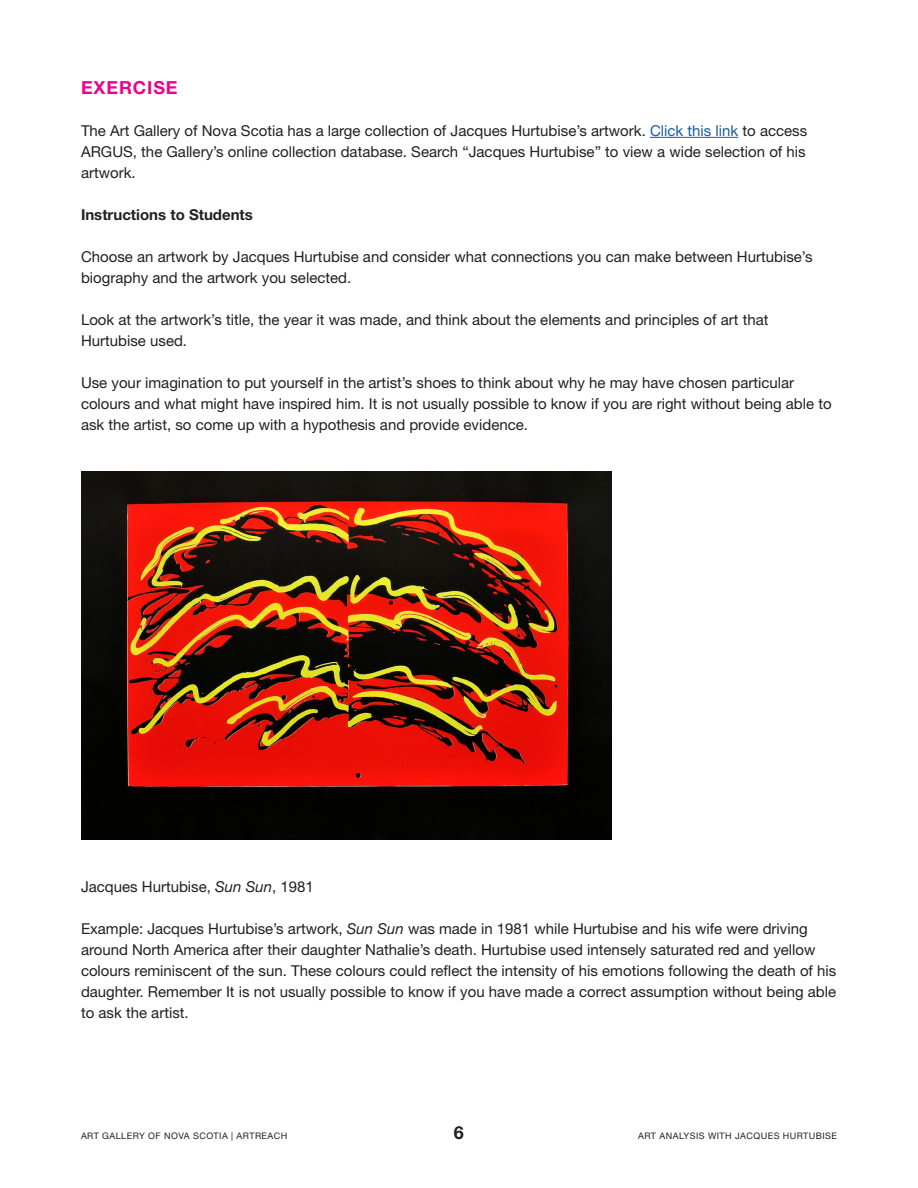
<style>
.page{position:relative;width:918px;height:1188px;background:#fff}
.page>*{position:absolute;margin:0;border:0;box-sizing:border-box;transform-origin:0 0}
.t1{font:700 18px "Helvetica Neue LT Std";letter-spacing:.05em;color:#ed028c}
.t2{font:700 18px "Helvetica Neue LT Std";color:#231f20}
.t3{font:15px/21px "Helvetica Neue LT Std";color:#231f20}
.t4{font:700 15px "Helvetica Neue LT Std";color:#231f20}
.t5{font:9px "Helvetica Neue LT Std";letter-spacing:.05em;color:#231f20}
.s1{color:#175d9e}
.s2{font-style:italic}
</style>
<div class="page">
<hr style="left:650px;top:137px;width:88px;height:1px;background:#175d9e">
<img style="left:81px;top:472px;width:530px;height:368px">
<p class="t1" style="left:81px;top:76px;width:98px">EXERCISE</p>
<p class="t3" style="left:81px;top:120px;width:728px;text-align:justify">The Art Gallery of Nova Scotia has a large collection of Jacques Hurtubise’s artwork. <span class="s1">Click this link</span> to access ARGUS, the Gallery’s online collection database. Search “Jacques Hurtubise” to view a wide selection of his artwork.</p>
<p class="t4" style="left:81px;top:205px;width:173px">Instructions to Students</p>
<p class="t3" style="left:81px;top:246px;width:733px">Choose an artwork by Jacques Hurtubise and consider what connections you can make between Hurtubise’s biography and the artwork you selected.</p>
<p class="t3" style="left:81px;top:309px;width:689px">Look at the artwork’s title, the year it was made, and think about the elements and principles of art that<br>Hurtubise used.</p>
<p class="t3" style="left:81px;top:372px;width:752px">Use your imagination to put yourself in the artist’s shoes to think about why he may have chosen particular colours and what might have inspired him. It is not usually possible to know if you are right without being able to ask the artist, so come up with a hypothesis and provide evidence.</p>
<p class="t3" style="left:81px;top:876px;width:234px">Jacques Hurtubise, <span class="s2">Sun Sun</span>, 1981</p>
<p class="t3" style="left:81px;top:918px;width:757px">Example: Jacques Hurtubise’s artwork, <span class="s2">Sun Sun</span> was made in 1981 while Hurtubise and his wife were driving around North America after their daughter Nathalie’s death. Hurtubise used intensely saturated red and yellow colours reminiscent of the sun. These colours could reflect the intensity of his emotions following the death of his daughter. Remember It is not usually possible to know if you have made a correct assumption without being able to ask the artist.</p>
<p class="t5" style="left:81px;top:1131px;width:208px">ART GALLERY OF NOVA SCOTIA | ARTREACH</p>
<p class="t2" style="left:454px;top:1122px;width:12px">6</p>
<p class="t5" style="left:638px;top:1131px;width:200px">ART ANALYSIS WITH JACQUES HURTUBISE</p>
</div>
